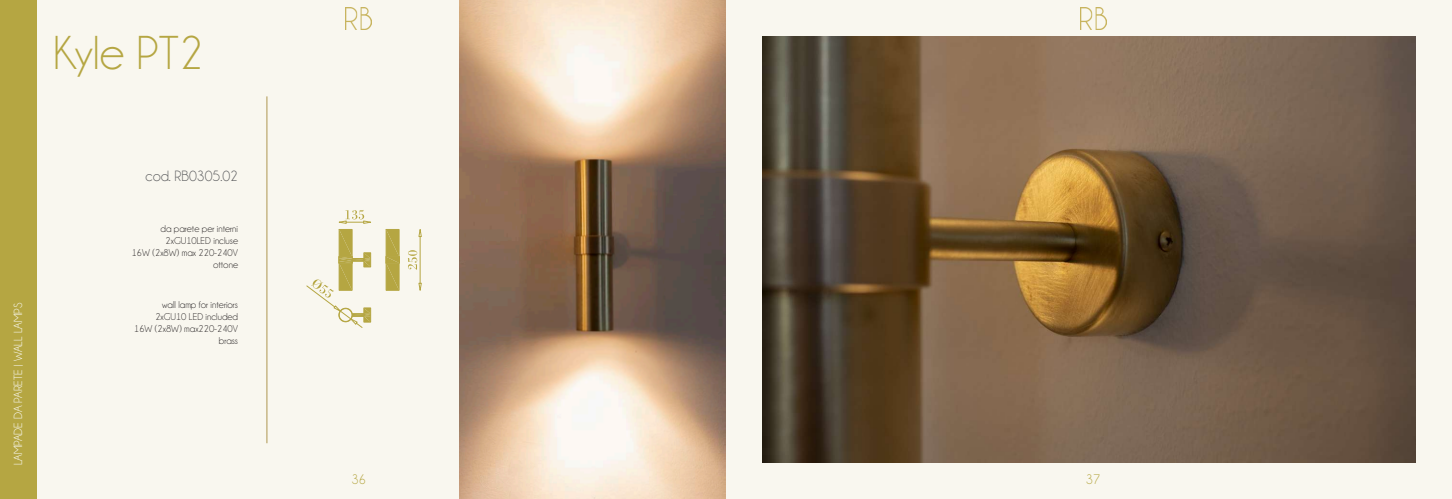
<style>
.page{position:relative;width:1452px;height:499px;background:#fff}
.page>*{position:absolute;margin:0;border:0;box-sizing:border-box;transform-origin:0 0}
.t1{font:48px "Champagne&Limousines";color:#b5a642}
.t2{font:15px "Champagne&Limousines";color:#57585a}
.t3{font:14px "Champagne&Limousines";color:#b5a642}
.t4{font:12px "Champagne&Limousines";color:#fff}
.t5{font:10px/12px "Champagne&Limousines";color:#231f20;text-align:right}
</style>
<div class="page">
<div style="left:0;top:0;width:1451px;height:499px;background:#f9f7ef"></div>
<img style="left:1080px;top:8px;width:26px;height:21px">
<img style="left:345px;top:8px;width:27px;height:21px">
<div style="left:0;top:0;width:36px;height:499px;background:#b5a642"></div>
<hr style="left:266px;top:96px;width:1px;height:347px;background:#af9751">
<svg style="left:306px;top:210px;width:116px;height:118px"></svg>
<img style="left:459px;top:0;width:267px;height:499px">
<img style="left:762px;top:36px;width:653px;height:427px">
<h1 class="t1" style="left:53px;top:29px;width:152px">Kyle PT2</h1>
<p class="t4" style="left:12px;top:465px;width:164px;rotate:-90deg">LAMPADE DA PARETE | WALL LAMPS</p>
<h2 class="t2" style="left:145px;top:168px;width:94px">cod. RB0305.02</h2>
<p class="t5" style="left:132px;top:223px;width:108px">da parete per interni<br>2xGU10LED incluse<br>16W (2x8W) max 220-240V ottone</p>
<p class="t5" style="left:134px;top:298px;width:105px">wall lamp for interiors<br>2xGU10 LED included<br>16W (2x8W) max220-240V brass</p>
<h3 class="t3" style="left:351px;top:472px;width:16px">36</h3>
<h3 class="t3" style="left:1085px;top:472px;width:16px">37</h3>
</div>
